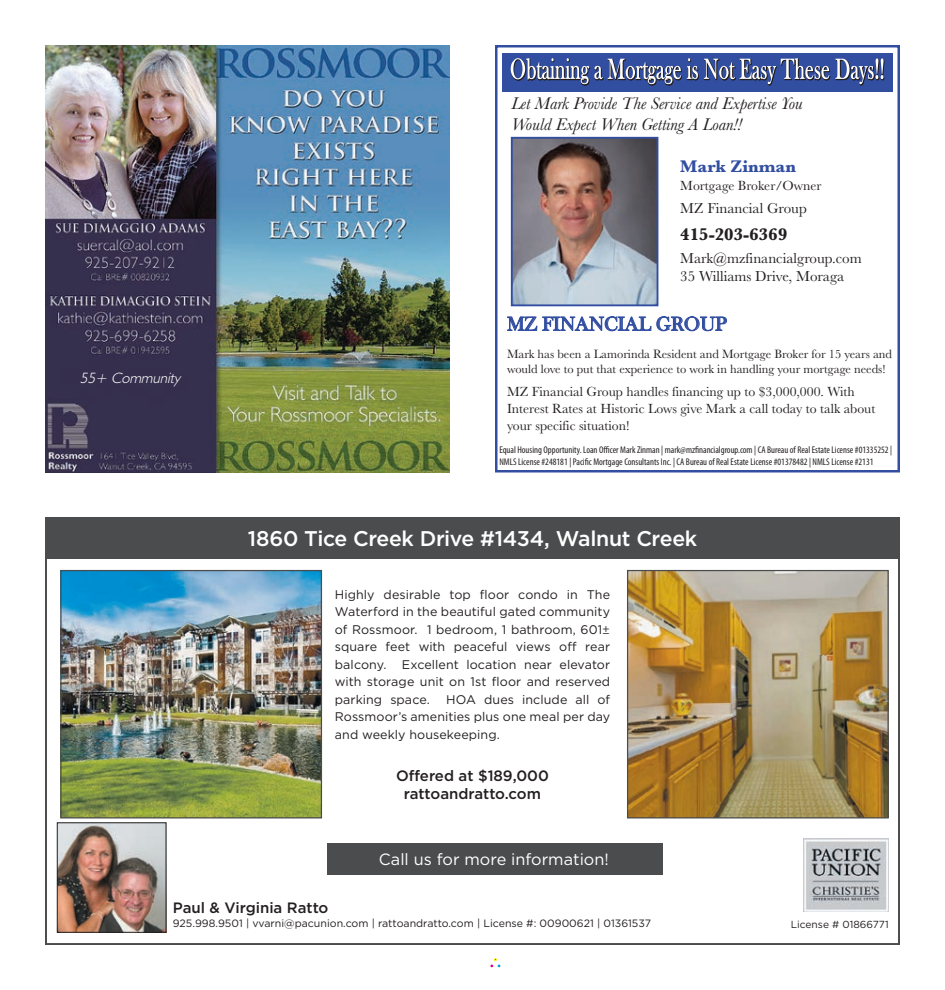
<style>
.page{position:relative;width:945px;height:990px;background:#fff}
.page>*{position:absolute;margin:0;border:0;box-sizing:border-box;transform-origin:0 0}
.t1{font:500 21.25px "Gotham";letter-spacing:-.015em;color:#fff}
.t2{font:20px "Bask Old Face";color:#324ea1}
.t3{font:italic 17.5px/21px "Baskerville";color:#231f20}
.t4{font:700 17.5px "Baskerville";color:#231f20}
.t5{font:700 17.5px "Baskerville";color:#324ea1}
.t6{font:16.25px "Gotham";color:#fff}
.t7{font:15px/18px "Baskerville";color:#231f20}
.t8{font:500 15px/17.5px "Gotham";color:#231f20;text-align:center}
.t9{font:italic 300 15px "Humanist 521 BT";color:#fff}
.t10{font:13.75px/16.9px "Baskerville";color:#231f20}
.t11{font:12.5px/17.5px "Gotham";letter-spacing:.005em;color:#231f20;text-align:justify}
.t12{font:12.5px/15px "Baskerville";color:#231f20}
.t13{font:10.62px "Gotham";color:#231f20}
.t14{font:10.25px "Gotham";color:#231f20}
.t15{font:condensed 9.75px/11.8px "Myriad Pro";color:#231f20}
.s1{color:#3e3e3f}
</style>
<div class="page">
<div style="left:490px;top:958px;width:11px;height:10px;border:1px solid #fff"></div>
<div style="left:45px;top:518px;width:855px;height:41px;background:#4b4c4d"></div>
<div style="left:45px;top:518px;width:855px;height:427px;border:2px solid #4b4c4d"></div>
<img style="left:59px;top:824px;width:106px;height:107px">
<div style="left:57px;top:822px;width:110px;height:111px;border:1px solid #231f20"></div>
<img style="left:803px;top:838px;width:86px;height:74px">
<div style="left:327px;top:843px;width:335px;height:32px;background:#4b4c4d"></div>
<img style="left:629px;top:572px;width:258px;height:244px">
<div style="left:627px;top:570px;width:262px;height:248px;border:1px solid #4b4c4d"></div>
<img style="left:62px;top:572px;width:258px;height:244px">
<div style="left:60px;top:570px;width:262px;height:248px;border:1px solid #4b4c4d"></div>
<div style="left:495px;top:45px;width:405px;height:427px;border:2px solid #324ea1"></div>
<div style="left:503px;top:53px;width:390px;height:38px;background:#324ea1"></div>
<svg style="left:511px;top:58px;width:374px;height:28px"></svg>
<img style="left:514px;top:140px;width:141px;height:163px">
<div style="left:511px;top:137px;width:147px;height:169px;border:2px solid #324ea1"></div>
<svg style="left:507px;top:316px;width:220px;height:16px"></svg>
<img style="left:45px;top:45px;width:405px;height:427px">
<p class="t9" style="left:80px;top:369px;width:102px">55+ Community</p>
<h3 class="t3" style="left:511px;top:92px;width:293px">Let Mark Provide The Service and Expertise You<br>Would Expect When Getting A Loan!!</h3>
<h3 class="t5" style="left:680px;top:156px;width:117px">Mark Zinman</h3>
<p class="t10" style="left:680px;top:177px;width:143px">Mortgage Broker/Owner</p>
<p class="t7" style="left:680px;top:199px;width:128px">MZ Financial Group</p>
<h3 class="t4" style="left:680px;top:224px;width:108px">415-203-6369</h3>
<p class="t7" style="left:680px;top:249px;width:183px">Mark@mzfinancialgroup.com<br>35 Williams Drive, Moraga</p>
<h2 class="t2" style="left:507px;top:313px;width:221px">MZ FINANCIAL GROUP</h2>
<p class="t12" style="left:507px;top:346px;width:387px">Mark has been a Lamorinda Resident and Mortgage Broker for 15 years and would love to put that experience to work in handling your mortgage needs!</p>
<p class="t10" style="left:507px;top:383px;width:370px">MZ Financial Group handles financing up to $3,000,000. With<br>Interest Rates at Historic Lows give Mark a call today to talk about your specific situation!</p>
<p class="t15" style="left:499px;top:444px;width:394px">Equal Housing Opportunity. Loan Officer Mark Zinman | mark@mzfinancialgroup.com | CA Bureau of Real Estate License #01335252 |<br>NMLS License #248181 | Pacific Mortgage Consultants Inc. | CA Bureau of Real Estate License #01378482 | NMLS License #2131</p>
<h1 class="t1" style="left:248px;top:524px;width:451px">1860 Tice Creek Drive #1434, Walnut Creek</h1>
<p class="t11" style="left:335px;top:585px;width:277px">Highly desirable top floor condo in The Waterford in the beautiful gated community of Rossmoor. 1 bedroom, 1 bathroom, 601<span class="s1">± </span>square feet with peaceful views off rear balcony. Excellent location near elevator with storage unit on 1st floor and reserved parking space.</p>
<p class="t11" style="left:335px;top:690px;width:277px;text-indent:111px">HOA dues include all of Rossmoor’s amenities plus one meal per day and weekly housekeeping.</p>
<p class="t8" style="left:396px;top:767px;width:154px">Offered at $189,000 rattoandratto.com</p>
<h3 class="t6" style="left:379px;top:849px;width:231px">Call us for more information!</h3>
<p class="t8" style="left:173px;top:899px;width:157px">Paul &amp; Virginia Ratto</p>
<p class="t13" style="left:173px;top:917px;width:480px">925.998.9501 | vvarni@pacunion.com | rattoandratto.com | License #: 00900621 | 01361537</p>
<p class="t14" style="left:791px;top:918px;width:99px">License # 01866771</p>
</div>
